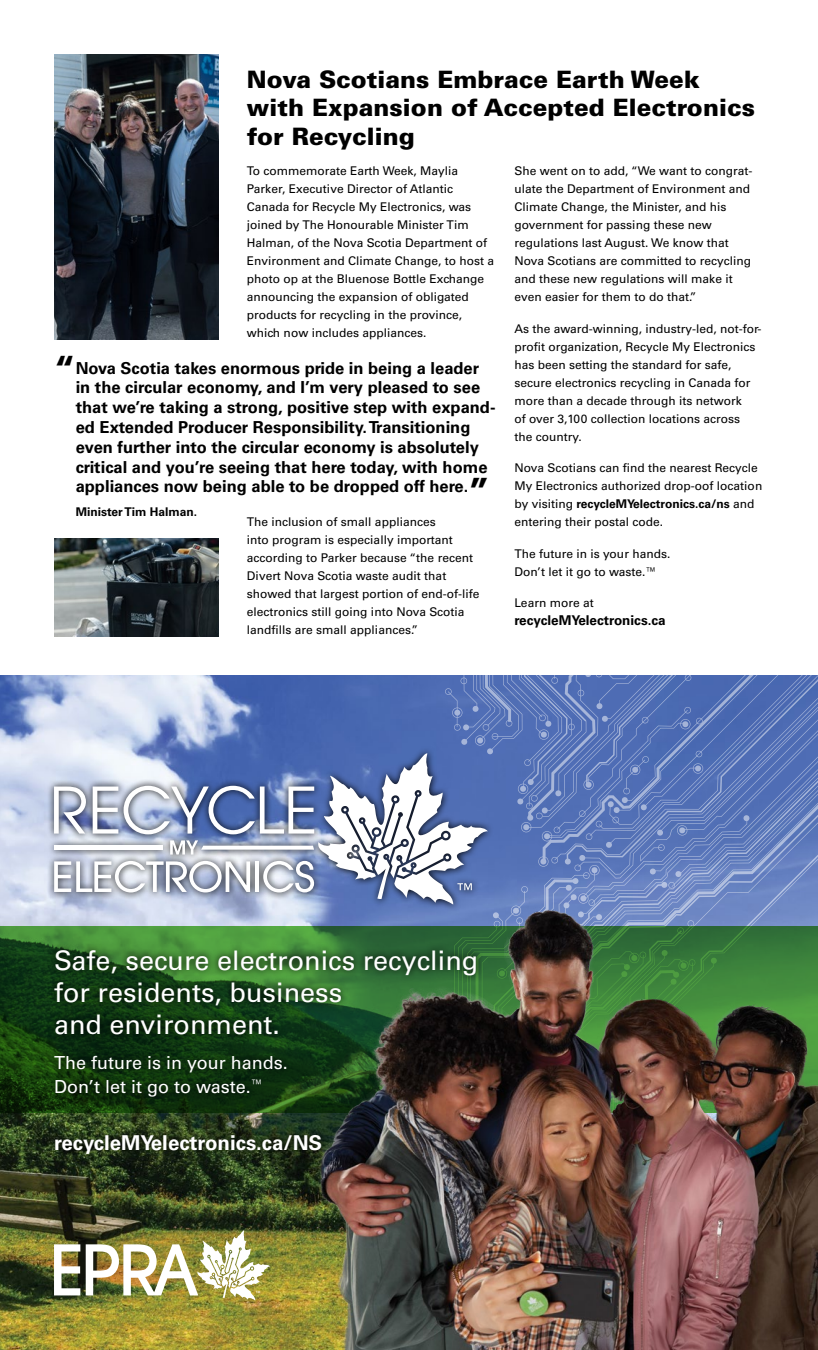
<style>
.page{position:relative;width:818px;height:1350px;background:#fff}
.page>*{position:absolute;margin:0;border:0;box-sizing:border-box;transform-origin:0 0}
.t1{font:700 39px "Univers LT Pro 65";color:#000}
.t2{font:27px/32.4px "Univers LT Pro 55 Roman";color:#fff}
.t3{font:900 24px/28.8px "Univers LT Pro 75";color:#000}
.t4{font:700 20.4px "Univers LT Pro 65";color:#fff}
.t5{font:18px/24px "Univers LT Pro 55 Roman";color:#fff}
.t6{font:700 16.5px/19.8px "Univers LT Pro 65";color:#000}
.t7{font:700 13.5px "Univers LT Pro 65";color:#000}
.t8{font:12px/18px "Univers LT Pro 55 Roman";color:#000}
.t9{font:700 12px "Univers LT Pro 65";color:#000}
.s1{font-family:"Univers LT Pro 55 Roman";font-weight:400}
</style>
<div class="page">
<img style="left:0;top:675px;width:298px;height:675px">
<svg style="left:0;top:927px;width:54px;height:186px;background:#174213"></svg>
<img style="left:54px;top:675px;width:764px;height:626px">
<svg style="left:48px;top:942px;width:250px;height:162px;background:#173f15"></svg>
<svg style="left:48px;top:1127px;width:250px;height:34px;background:#233218"></svg>
<img style="left:298px;top:891px;width:520px;height:459px">
<img style="left:54px;top:54px;width:165px;height:285px">
<img style="left:54px;top:538px;width:165px;height:98px">
<h3 class="t3" style="left:247px;top:64px;width:509px">Nova Scotians Embrace Earth Week with Expansion of Accepted Electronics for Recycling</h3>
<p class="t8" style="left:247px;top:161px;width:249px">To commemorate Earth Week, Maylia Parker, Executive Director of Atlantic Canada for Recycle My Electronics, was joined by The Honourable Minister Tim Halman, of the Nova Scotia Department of Environment and Climate Change, to host a photo op at the Bluenose Bottle Exchange announcing the expansion of obligated products for recycling in the province, which now includes appliances.</p>
<h1 class="t1" style="left:54px;top:343px;width:23px">“</h1>
<p class="t6" style="left:76px;top:357px;width:421px">Nova Scotia takes enormous pride in being a leader in the circular economy, and I’m very pleased to see that we’re taking a strong, positive step with expand&shy;ed Extended Producer Responsibility. Transitioning even further into the circular economy is absolutely critical and you’re seeing that here today, with home appliances now being able to be dropped off here.</p>
<p class="t9" style="left:76px;top:504px;width:123px">Minister Tim Halman.</p>
<h1 class="t1" style="left:468px;top:465px;width:23px">”</h1>
<p class="t8" style="left:247px;top:512px;width:234px">The inclusion of small appliances<br>into program is especially important according to Parker because “the recent Divert Nova Scotia waste audit that showed that largest portion of end-of-life electronics still going into Nova Scotia landfills are small appliances.”</p>
<p class="t8" style="left:514px;top:161px;width:239px">She went on to add, “We want to congrat&shy;ulate the Department of Environment and Climate Change, the Minister, and his government for passing these new regulations last August. We know that Nova Scotians are committed to recycling and these new regulations will make it even easier for them to do that.”</p>
<p class="t8" style="left:514px;top:319px;width:248px">As the award-winning, industry-led, not-for&shy;profit organization, Recycle My Electronics has been setting the standard for safe, secure electronics recycling in Canada for more than a decade through its network<br>of over 3,100 collection locations across<br>the country.</p>
<p class="t8" style="left:514px;top:458px;width:249px">Nova Scotians can find the nearest Recycle<br>My Electronics authorized drop-oof location</p>
<p class="t9" style="left:514px;top:496px;width:241px"><span class="s1">by visiting</span> recycleMYelectronics.ca/ns <span class="s1">and</span></p>
<p class="t8" style="left:514px;top:512px;width:150px">entering their postal code.</p>
<p class="t8" style="left:514px;top:544px;width:157px">The future in is your hands.<br>Don’t let it go to waste.™</p>
<p class="t8" style="left:514px;top:593px;width:81px">Learn more at</p>
<p class="t7" style="left:514px;top:611px;width:153px">recycleMYelectronics.ca</p>
<h2 class="t2" style="left:54px;top:943px;width:426px">Safe, secure electronics recycling for residents, business<br>and environment.</h2>
<h3 class="t5" style="left:54px;top:1050px;width:235px">The future is in your hands.<br>Don’t let it go to waste.<sup>™</sup></h3>
<h3 class="t4" style="left:54px;top:1129px;width:270px">recycleMYelectronics.ca/NS</h3>
</div>
